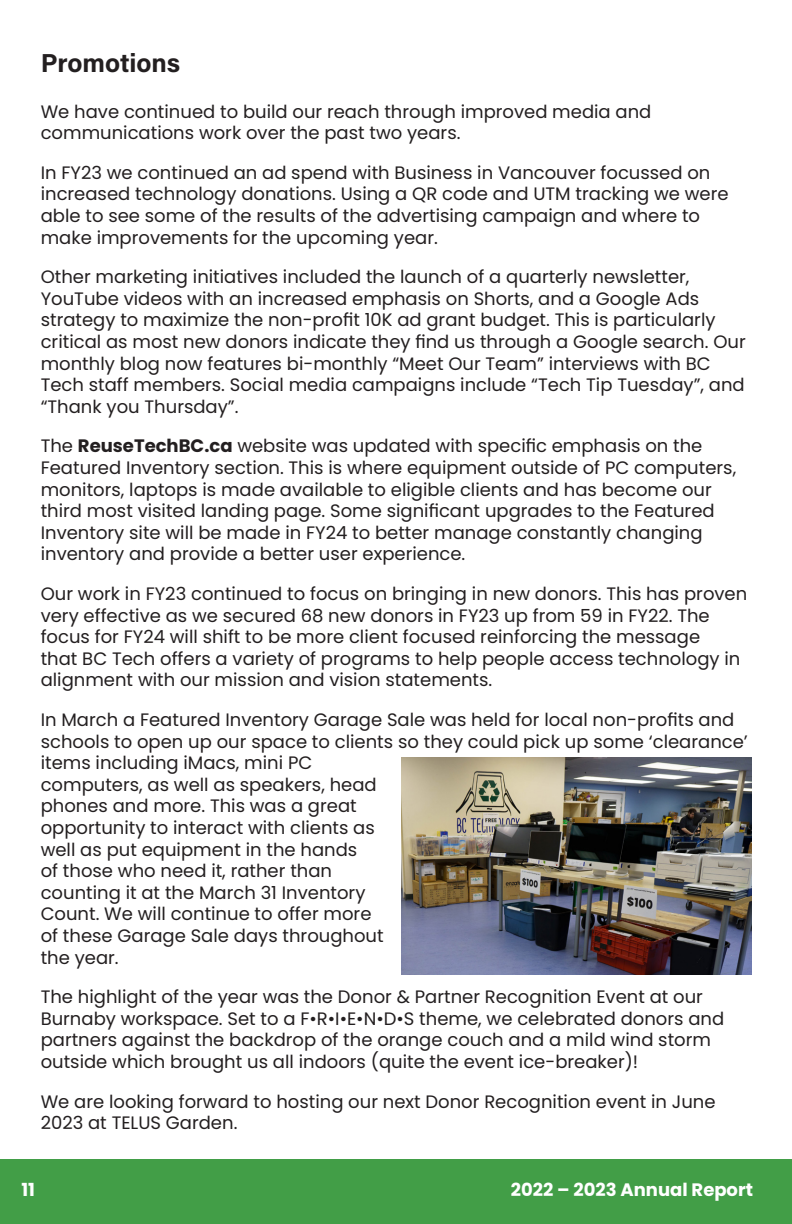
<style>
.page{position:relative;width:792px;height:1224px;background:#fff}
.page>*{position:absolute;margin:0;border:0;box-sizing:border-box;transform-origin:0 0}
.t1{font:700 26px "Acumin Pro";color:#231f20}
.t2{font:18px/21.6px "Poppins";color:#231f20}
.t3{font:700 18px "Poppins";color:#fff}
.s1{font-weight:700}
</style>
<div class="page">
<div style="left:0;top:1159px;width:792px;height:65px;background:#429e47"></div>
<img style="left:402px;top:757px;width:349px;height:218px">
<p class="t1" style="left:41px;top:44px;width:141px">Promotions</p>
<p class="t2" style="left:41px;top:101px;width:612px">We have continued to build our reach through improved media and communications work over the past two years.</p>
<p class="t2" style="left:41px;top:162px;width:689px">In FY23 we continued an ad spend with Business in Vancouver focussed on increased technology donations. Using a QR code and UTM tracking we were able to see some of the results of the advertising campaign and where to make improvements for the upcoming year.</p>
<p class="t2" style="left:41px;top:266px;width:707px">Other marketing initiatives included the launch of a quarterly newsletter, YouTube videos with an increased emphasis on Shorts, and a Google Ads strategy to maximize the non-profit 10K ad grant budget. This is particularly critical as most new donors indicate they find us through a Google search. Our monthly blog now features bi-monthly “Meet Our Team” interviews with BC Tech staff members. Social media campaigns include “Tech Tip Tuesday”, and “Thank you Thursday”.</p>
<p class="t2" style="left:41px;top:435px;width:697px">The <span class="s1">ReuseTechBC.ca</span> website was updated with specific emphasis on the Featured Inventory section. This is where equipment outside of PC computers, monitors, laptops is made available to eligible clients and has become our third most visited landing page. Some significant upgrades to the Featured Inventory site will be made in FY24 to better manage constantly changing inventory and provide a better user experience.</p>
<p class="t2" style="left:41px;top:583px;width:708px">Our work in FY23 continued to focus on bringing in new donors. This has proven very effective as we secured 68 new donors in FY23 up from 59 in FY22. The focus for FY24 will shift to be more client focused reinforcing the message<br>that BC Tech offers a variety of programs to help people access technology in alignment with our mission and vision statements.</p>
<p class="t2" style="left:41px;top:709px;width:709px">In March a Featured Inventory Garage Sale was held for local non-profits and schools to open up our space to clients so they could pick up some ‘clearance’ items including iMacs, mini PC<br>computers, as well as speakers, head<br>phones and more. This was a great<br>opportunity to interact with clients as<br>well as put equipment in the hands<br>of those who need it, rather than<br>counting it at the March 31 Inventory<br>Count. We will continue to offer more<br>of these Garage Sale days throughout<br>the year.</p>
<p class="t2" style="left:41px;top:986px;width:685px">The highlight of the year was the Donor &amp; Partner Recognition Event at our Burnaby workspace. Set to a F•R•I•E•N•D•S theme, we celebrated donors and partners against the backdrop of the orange couch and a mild wind storm outside which brought us all indoors (quite the event ice-breaker)!</p>
<p class="t2" style="left:41px;top:1091px;width:676px">We are looking forward to hosting our next Donor Recognition event in June<br>2023 at TELUS Garden.</p>
<p class="t3" style="left:21px;top:1180px;width:15px">11</p>
<p class="t3" style="left:511px;top:1179px;width:244px">2022 – 2023 Annual Report</p>
</div>
